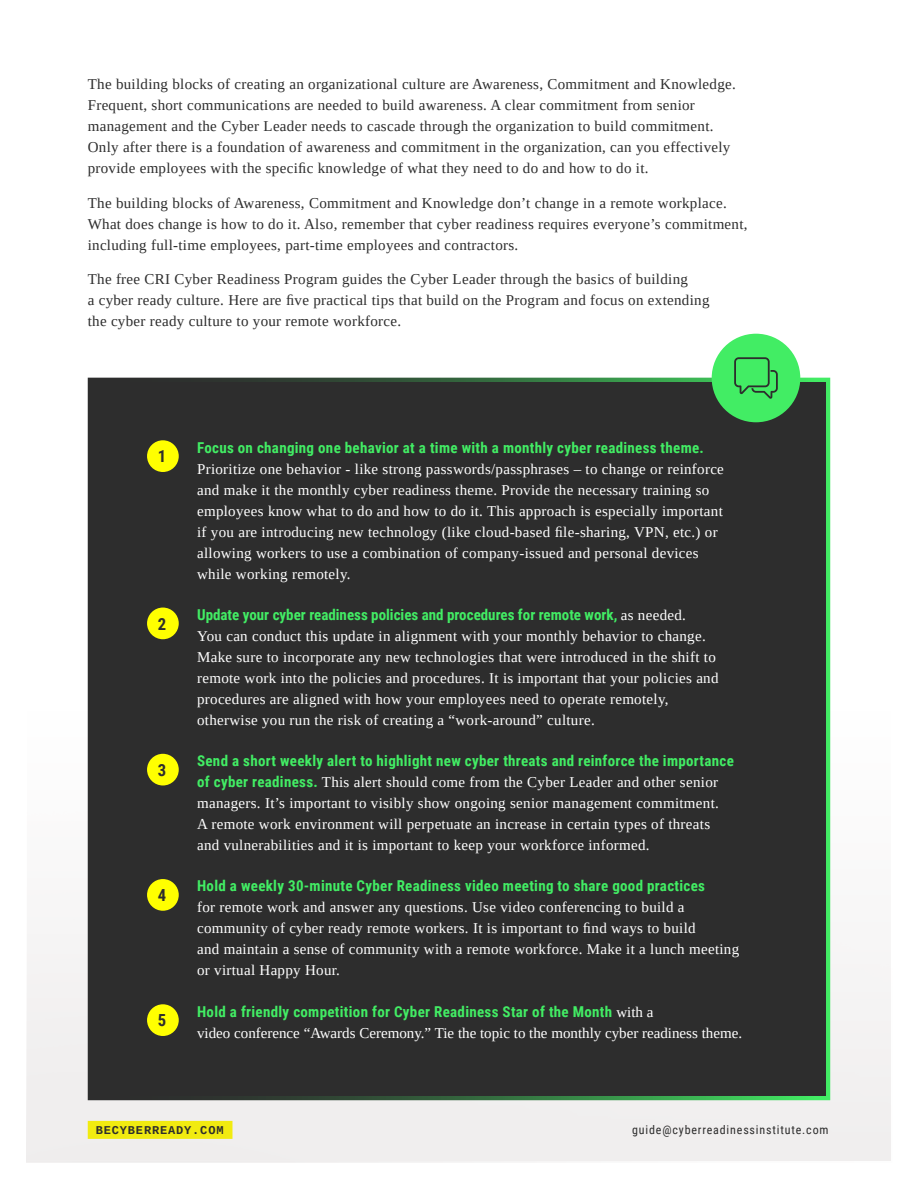
<style>
.page{position:relative;width:918px;height:1188px;background:#fff}
.page>*{position:absolute;margin:0;border:0;box-sizing:border-box;transform-origin:0 0}
.t1{font:700 16.65px "Roboto Condensed";color:#2d2d2d}
.Body_No_Space{font:15px/21px "Tinos";letter-spacing:.02em;color:#fff}
.Body_10{font:15px/21px "Tinos";letter-spacing:.02em;color:#2d2d2d}
.Body_No_Space-2{font:15px/21px "Tinos";color:#fff}
.t2{font:12px "Roboto Condensed";letter-spacing:.07em;color:#2d2d2d}
.t3{font:700 12px "Cousine";letter-spacing:.07em;color:#2d2d2d}
.s1{font-family:"Roboto Condensed";font-weight:700;color:#42ed64}
</style>
<div class="page">
<div style="left:27px;top:712px;width:864px;height:449px;background:#f0eeee"></div>
<div style="left:88px;top:1121px;width:144px;height:18px;background:#f1eb10"></div>
<div style="left:88px;top:378px;width:742px;height:722px;background:#2d2d2d"></div>
<div style="left:147px;top:440px;width:32px;height:32px;background:#ff0;border-radius:50%"></div>
<div style="left:147px;top:608px;width:32px;height:31px;background:#ff0;border-radius:50%"></div>
<div style="left:147px;top:754px;width:32px;height:32px;background:#ff0;border-radius:50%"></div>
<div style="left:147px;top:879px;width:32px;height:32px;background:#ff0;border-radius:50%"></div>
<div style="left:147px;top:1004px;width:32px;height:32px;background:#ff0;border-radius:50%"></div>
<div style="left:712px;top:334px;width:88px;height:88px;background:#42ed64;border-radius:50%"></div>
<svg style="left:734px;top:357px;width:44px;height:42px"></svg>
<p class="Body_10" style="left:88px;top:74px;width:650px">The building blocks of creating an organizational culture are Awareness, Commitment and Knowledge.<br>Frequent, short communications are needed to build awareness. A clear commitment from senior management and the Cyber Leader needs to cascade through the organization to build commitment.<br>Only after there is a foundation of awareness and commitment in the organization, can you effectively provide employees with the specific knowledge of what they need to do and how to do it.</p>
<p class="Body_10" style="left:88px;top:192px;width:661px">The building blocks of Awareness, Commitment and Knowledge don’t change in a remote workplace.<br>What does change is how to do it. Also, remember that cyber readiness requires everyone’s commitment, including full-time employees, part-time employees and contractors.</p>
<p class="Body_10" style="left:88px;top:269px;width:623px">The free CRI Cyber Readiness Program guides the Cyber Leader through the basics of building<br>a cyber ready culture. Here are five practical tips that build on the Program and focus on extending the cyber ready culture to your remote workforce.</p>
<h6 class="t1" style="left:158px;top:445px;width:10px">1</h6>
<p class="Body_No_Space" style="left:197px;top:437px;width:528px"><span class="s1">Focus on changing one behavior at a time with a monthly cyber readiness theme.<br></span>Prioritize one behavior - like strong passwords/passphrases – to change or reinforce and make it the monthly cyber readiness theme. Provide the necessary training so employees know what to do and how to do it. This approach is especially important if you are introducing new technology (like cloud-based file-sharing, VPN, etc.) or allowing workers to use a combination of company-issued and personal devices while working remotely.</p>
<h6 class="t1" style="left:158px;top:612px;width:10px">2</h6>
<p class="Body_No_Space" style="left:197px;top:604px;width:523px"><span class="s1">Update your cyber readiness policies and procedures for remote work,</span> as needed.<br>You can conduct this update in alignment with your monthly behavior to change.<br>Make sure to incorporate any new technologies that were introduced in the shift to remote work into the policies and procedures. It is important that your policies and procedures are aligned with how your employees need to operate remotely, otherwise you run the risk of creating a “work-around” culture.</p>
<h6 class="t1" style="left:158px;top:758px;width:10px">3</h6>
<p class="Body_No_Space" style="left:197px;top:750px;width:538px"><span class="s1">Send a short weekly alert to highlight new cyber threats and reinforce the importance of cyber readiness.</span> This alert should come from the Cyber Leader and other senior managers. It’s important to visibly show ongoing senior management commitment.<br>A remote work environment will perpetuate an increase in certain types of threats and vulnerabilities and it is important to keep your workforce informed.</p>
<h6 class="t1" style="left:158px;top:884px;width:10px">4</h6>
<p class="Body_No_Space" style="left:197px;top:876px;width:544px"><span class="s1">Hold a weekly 30-minute Cyber Readiness video meeting to share good practices<br></span>for remote work and answer any questions. Use video conferencing to build a community of cyber ready remote workers. It is important to find ways to build<br>and maintain a sense of community with a remote workforce. Make it a lunch meeting or virtual Happy Hour.</p>
<h6 class="t1" style="left:158px;top:1009px;width:10px">5</h6>
<p class="Body_No_Space-2" style="left:197px;top:1001px;width:547px"><span class="s1">Hold a friendly competition for Cyber Readiness Star of the Month</span> with a<br>video conference “Awards Ceremony.” Tie the topic to the monthly cyber readiness theme.</p>
<p class="t3" style="left:96px;top:1123px;width:129px">BECYBERREADY.COM</p>
<p class="t2" style="left:632px;top:1122px;width:198px">guide@cyberreadinessinstitute.com</p>
</div>
